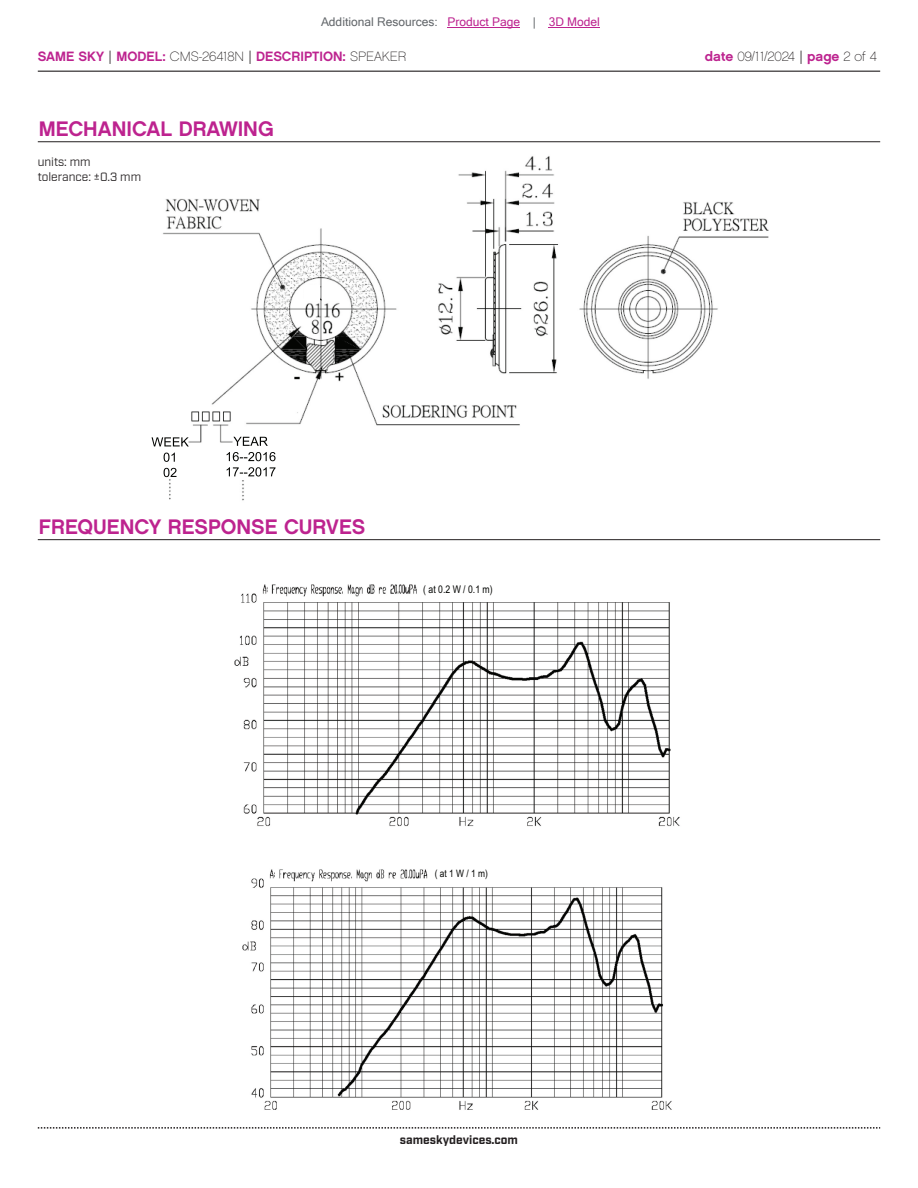
<style>
.page{position:relative;width:918px;height:1188px;background:#fff}
.page>*{position:absolute;margin:0;border:0;box-sizing:border-box;transform-origin:0 0}
.t1{font:21px "Chalet New York Nineteen Sixty";color:#bd238f}
.t2{font:13.5px "Chalet New York Nineteen Sixty";color:#bd238f}
.t3{font:13.5px "Chalet Paris Nineteen Sixty";letter-spacing:-.005em;color:#231f20}
.t4{font:12px "Microsoft Sans Serif";color:#63676b}
.t5{font:12px/14.4px "Industry";color:#231f20}
.t6{font:700 12px "Industry";color:#231f20}
.t7{font:10.65px "Arial Narrow";color:#040503}
.t8{font:10.2px "Arial Narrow";color:#040503}
.s1{color:#bd238f}
.s2{font-family:"Industry";color:#231f20}
.s3{font-family:"Chalet Paris Nineteen Sixty";color:#231f20}
.s4{font-family:"Chalet New York Nineteen Sixty";color:#bd238f}
.s5{font-family:"Industry"}
</style>
<div class="page">
<hr style="left:38px;top:71px;width:842px;height:1px;background:#231f20">
<svg style="left:38px;top:1127px;width:842px;height:2px"></svg>
<img style="left:151px;top:156px;width:617px;height:345px">
<img style="left:233px;top:437px;width:43px;height:24px">
<img style="left:152px;top:437px;width:37px;height:40px">
<div style="left:304px;top:285px;width:16px;height:16px;background:#fff"></div>
<div style="left:322px;top:285px;width:13px;height:16px;background:#fff"></div>
<hr style="left:38px;top:141px;width:842px;height:1px;background:#231f20">
<img style="left:235px;top:584px;width:445px;height:242px">
<hr style="left:38px;top:539px;width:842px;height:1px;background:#231f20">
<img style="left:243px;top:869px;width:429px;height:241px">
<div style="left:466px;top:870px;width:6px;height:9px;background:#fff"></div>
<hr style="left:448px;top:27px;width:72px;height:1px;background:#bd238f">
<hr style="left:549px;top:27px;width:51px;height:1px;background:#bd238f">
<p class="t4" style="left:321px;top:15px;width:280px">Additional Resources: <span class="s1">Product Page</span> | <span class="s1">3D Model</span></p>
<p class="t2" style="left:38px;top:47px;width:370px">SAME SKY <span class="s2">|</span> MODEL: <span class="s3">CMS-26418N</span> <span class="s2">|</span> DESCRIPTION: <span class="s3">SPEAKER</span></p>
<p class="t3" style="left:705px;top:48px;width:174px"><span class="s4">date</span> 09/11/2024 <span class="s5">|</span> <span class="s4">page</span> 2 of 4</p>
<h1 class="t1" style="left:39px;top:115px;width:236px">MECHANICAL DRAWING</h1>
<p class="t5" style="left:38px;top:155px;width:105px">units: mm tolerance: ±0.3 mm</p>
<h1 class="t1" style="left:39px;top:513px;width:328px">FREQUENCY RESPONSE CURVES</h1>
<p class="t7" style="left:423px;top:582px;width:71px">( at 0.2 W / 0.1 m)</p>
<p class="t8" style="left:435px;top:866px;width:55px">( at 1 W / 1 m)</p>
<p class="t6" style="left:400px;top:1132px;width:120px">sameskydevices.com</p>
</div>
